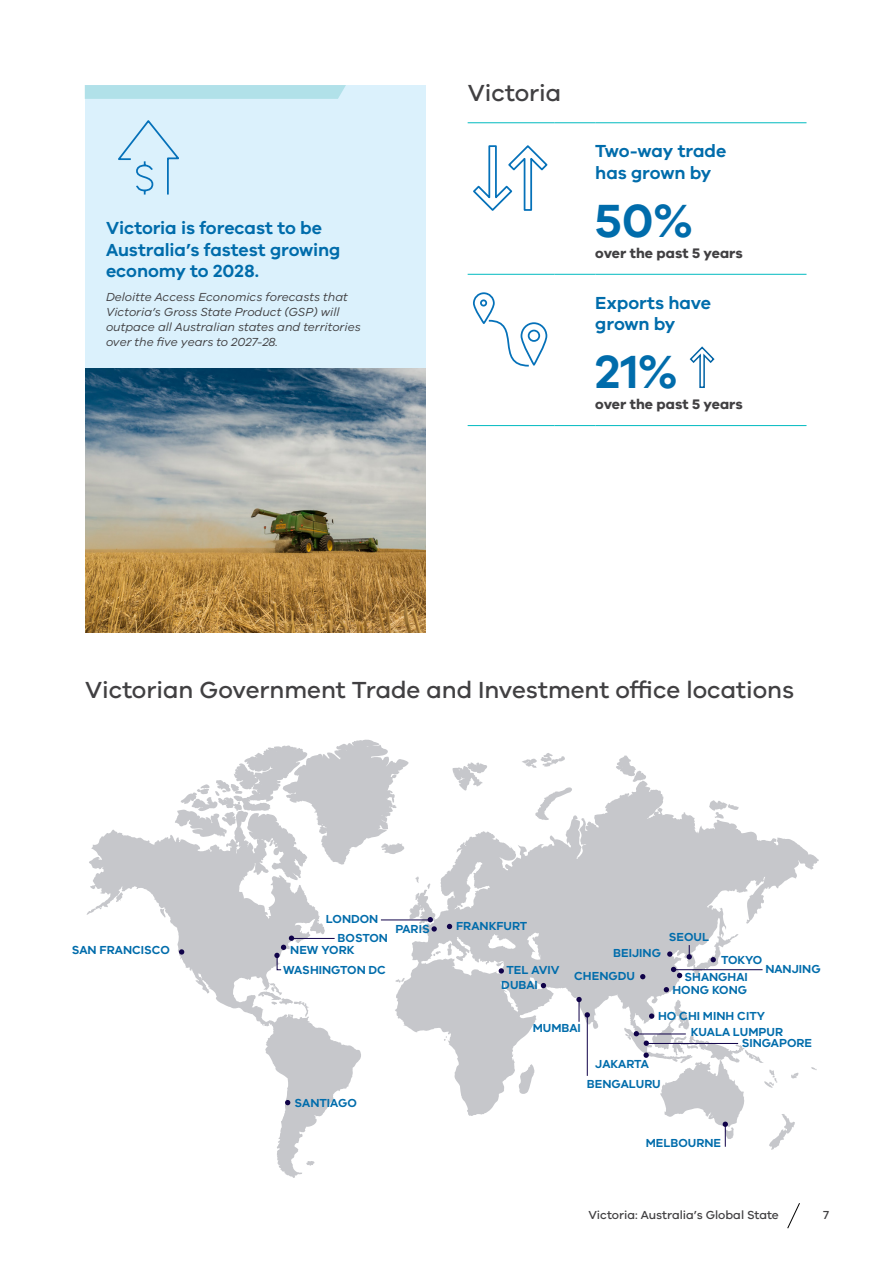
<style>
.page{position:relative;width:893px;height:1263px;background:#fff}
.page>*{position:absolute;margin:0;border:0;box-sizing:border-box;transform-origin:0 0}
.t1{font:600 48px "VIC";color:#006cab}
.t2{font:500 24px "VIC";color:#414042}
.t3{font:600 18px/21.6px "VIC";letter-spacing:-.01em;color:#006cab}
.t4{font:700 14.25px "VIC";letter-spacing:.005em;color:#414042}
.t5{font:600 12px/14.4px "VIC";color:#006cab}
.t6{font:italic 12px/15px "VIC";color:#414042}
.t7{font:500 12px "VIC";color:#414042}
</style>
<div class="page">
<svg style="left:787px;top:1203px;width:13px;height:26px"></svg>
<svg style="left:87px;top:829px;width:274px;height:349px"></svg>
<svg style="left:395px;top:782px;width:424px;height:334px"></svg>
<svg style="left:175px;top:739px;width:234px;height:125px"></svg>
<svg style="left:535px;top:787px;width:37px;height:33px"></svg>
<svg style="left:522px;top:753px;width:43px;height:15px"></svg>
<svg style="left:709px;top:800px;width:30px;height:18px"></svg>
<svg style="left:616px;top:755px;width:30px;height:27px"></svg>
<svg style="left:452px;top:762px;width:36px;height:28px"></svg>
<svg style="left:160px;top:909px;width:5px;height:8px"></svg>
<svg style="left:258px;top:986px;width:51px;height:30px"></svg>
<svg style="left:116px;top:892px;width:7px;height:10px"></svg>
<svg style="left:518px;top:1064px;width:17px;height:30px"></svg>
<svg style="left:444px;top:1036px;width:3px;height:5px"></svg>
<svg style="left:433px;top:951px;width:8px;height:5px"></svg>
<svg style="left:395px;top:978px;width:10px;height:4px"></svg>
<svg style="left:447px;top:943px;width:5px;height:12px"></svg>
<svg style="left:306px;top:1161px;width:9px;height:5px"></svg>
<svg style="left:811px;top:1067px;width:6px;height:3px"></svg>
<svg style="left:447px;top:924px;width:5px;height:5px"></svg>
<svg style="left:664px;top:987px;width:5px;height:5px"></svg>
<svg style="left:640px;top:974px;width:5px;height:5px"></svg>
<svg style="left:667px;top:951px;width:5px;height:6px"></svg>
<svg style="left:711px;top:957px;width:5px;height:5px"></svg>
<svg style="left:541px;top:983px;width:5px;height:5px"></svg>
<svg style="left:285px;top:1100px;width:5px;height:5px"></svg>
<svg style="left:179px;top:949px;width:5px;height:5px"></svg>
<svg style="left:634px;top:1000px;width:165px;height:150px"></svg>
<svg style="left:671px;top:967px;width:11px;height:11px"></svg>
<svg style="left:409px;top:876px;width:28px;height:55px"></svg>
<svg style="left:499px;top:968px;width:5px;height:5px"></svg>
<svg style="left:274px;top:935px;width:20px;height:35px"></svg>
<hr style="left:381px;top:919px;width:49px;height:1px;background:#100249">
<svg style="left:576px;top:997px;width:14px;height:25px"></svg>
<hr style="left:587px;top:1015px;width:1px;height:61px;background:#100249">
<svg style="left:687px;top:945px;width:5px;height:14px"></svg>
<hr style="left:646px;top:1043px;width:92px;height:1px;background:#100249">
<hr style="left:636px;top:1033px;width:50px;height:1px;background:#100249">
<hr style="left:674px;top:969px;width:88px;height:1px;background:#100249">
<hr style="left:291px;top:938px;width:44px;height:1px;background:#100249">
<img style="left:85px;top:367px;width:340px;height:265px">
<div style="left:85px;top:85px;width:340px;height:282px;background:#dbf1fc"></div>
<svg style="left:118px;top:120px;width:61px;height:75px"></svg>
<div style="left:84px;top:85px;width:262px;height:14px;background:#b1e1e9"></div>
<hr style="left:468px;top:122px;width:86px;height:1px;background:#00bac0">
<hr style="left:554px;top:122px;width:41px;height:1px;background:#00bac0">
<hr style="left:595px;top:122px;width:211px;height:1px;background:#00bac0">
<hr style="left:468px;top:274px;width:86px;height:1px;background:#00bac0">
<hr style="left:554px;top:274px;width:41px;height:1px;background:#00bac0">
<hr style="left:595px;top:274px;width:211px;height:1px;background:#00bac0">
<hr style="left:468px;top:425px;width:86px;height:1px;background:#00bac0">
<hr style="left:554px;top:425px;width:41px;height:1px;background:#00bac0">
<hr style="left:595px;top:425px;width:211px;height:1px;background:#00bac0">
<svg style="left:473px;top:145px;width:75px;height:66px"></svg>
<svg style="left:473px;top:292px;width:75px;height:75px"></svg>
<svg style="left:689px;top:346px;width:26px;height:42px"></svg>
<h3 class="t3" style="left:106px;top:217px;width:236px">Victoria is forecast to be<br>Australia’s fastest growing economy to 2028.</h3>
<p class="t6" style="left:106px;top:289px;width:256px">Deloitte Access Economics forecasts that Victoria’s Gross State Product (GSP) will outpace all Australian states and territories over the five years to 2027-28.</p>
<h2 class="t2" style="left:468px;top:79px;width:95px">Victoria</h2>
<h3 class="t3" style="left:595px;top:140px;width:132px">Two-way trade has grown by</h3>
<h1 class="t1" style="left:595px;top:191px;width:99px">50%</h1>
<p class="t4" style="left:595px;top:244px;width:149px">over the past 5 years</p>
<h3 class="t3" style="left:595px;top:291px;width:117px">Exports have grown by</h3>
<h1 class="t1" style="left:595px;top:343px;width:84px">21%</h1>
<p class="t4" style="left:595px;top:395px;width:149px">over the past 5 years</p>
<h2 class="t2" style="left:85px;top:675px;width:711px">Victorian Government Trade and Investment office locations</h2>
<p class="t5" style="left:72px;top:943px;width:100px">SAN FRANCISCO</p>
<p class="t5" style="left:326px;top:911px;width:54px">LONDON</p>
<p class="t5" style="left:338px;top:930px;width:52px">BOSTON</p>
<p class="t5" style="left:290px;top:943px;width:66px">NEW YORK</p>
<p class="t5" style="left:283px;top:962px;width:104px">WASHINGTON DC</p>
<p class="t5" style="left:295px;top:1095px;width:64px">SANTIAGO</p>
<p class="t5" style="left:395px;top:921px;width:36px">PARIS</p>
<p class="t5" style="left:456px;top:919px;width:73px">FRANKFURT</p>
<p class="t5" style="left:669px;top:929px;width:42px">SEOUL</p>
<p class="t5" style="left:613px;top:946px;width:49px">BEIJING</p>
<p class="t5" style="left:721px;top:952px;width:43px">TOKYO</p>
<p class="t5" style="left:765px;top:962px;width:57px">NANJING</p>
<p class="t5" style="left:501px;top:963px;width:60px;text-indent:5px">TEL AVIV<br>DUBAI</p>
<p class="t5" style="left:533px;top:1021px;width:50px">MUMBAI</p>
<p class="t5" style="left:574px;top:968px;width:62px">CHENGDU</p>
<p class="t5" style="left:672px;top:970px;width:77px;line-height:12.8px;text-align:right">SHANGHAI<br>HONG KONG</p>
<p class="t5" style="left:691px;top:1024px;width:94px">KUALA LUMPUR</p>
<p class="t5" style="left:658px;top:1008px;width:108px">HO CHI MINH CITY</p>
<p class="t5" style="left:742px;top:1036px;width:72px">SINGAPORE</p>
<p class="t5" style="left:587px;top:1076px;width:75px">BENGALURU</p>
<p class="t5" style="left:595px;top:1057px;width:55px">JAKARTA</p>
<p class="t5" style="left:646px;top:1135px;width:77px">MELBOURNE</p>
<p class="t7" style="left:588px;top:1208px;width:192px">Victoria: Australia’s Global State</p>
<p class="t7" style="left:823px;top:1208px;width:7px">7</p>
</div>
